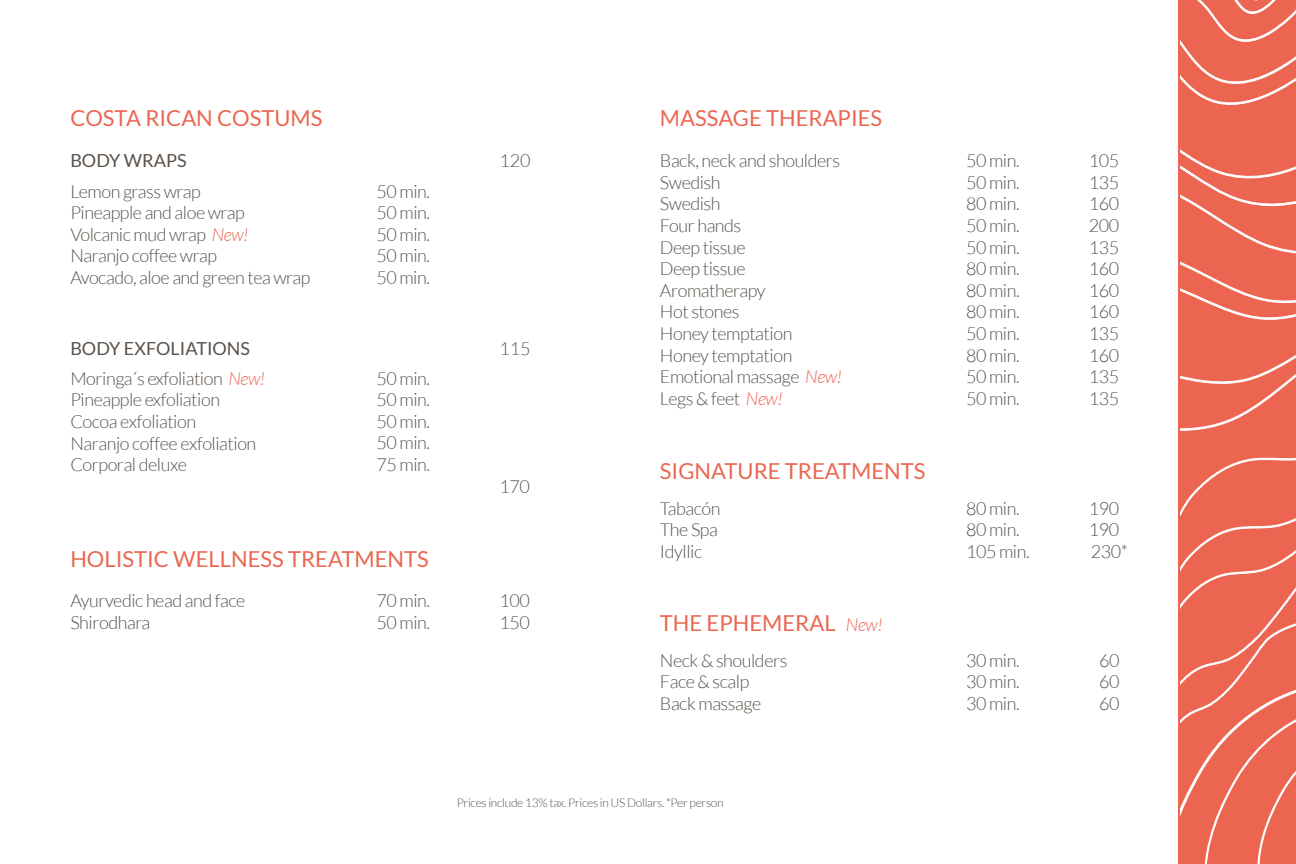
<style>
.page{position:relative;width:1296px;height:864px;background:#fff}
.page>*{position:absolute;margin:0;border:0;box-sizing:border-box;transform-origin:0 0}
.t1{font:22px "Lato";color:#ea6751}
.t2{font:300 18px/21.6px "Lato";letter-spacing:-.025em;color:#5a514a}
.t3{font:18px "Lato";color:#5a514a}
.t4{font:300 12px "Lato";letter-spacing:-.025em;color:#5a514a}
.s1{font-style:italic;color:#ec6550}
.s2{font-weight:400}
.s3{font-weight:300;font-style:italic;font-size:18px;color:#ec6550}
</style>
<div class="page">
<div style="left:1178px;top:0;width:118px;height:864px;background:#ec6550"></div>
<svg style="left:1181px;top:0;width:115px;height:320px"></svg>
<svg style="left:1181px;top:355px;width:115px;height:64px"></svg>
<svg style="left:1181px;top:419px;width:115px;height:55px"></svg>
<svg style="left:1181px;top:474px;width:115px;height:106px"></svg>
<svg style="left:1181px;top:580px;width:115px;height:284px"></svg>
<p class="t1" style="left:70px;top:105px;width:254px">COSTA RICAN COSTUMS</p>
<p class="t3" style="left:70px;top:151px;width:118px">BODY WRAPS</p>
<p class="t2" style="left:70px;top:180px;width:242px">Lemon grass wrap<br>Pineapple and aloe wrap<br>Volcanic mud wrap <span class="s1">New!<br></span>Naranjo coffee wrap<br>Avocado, aloe and green tea wrap</p>
<p class="t2" style="left:70px;top:333px;width:196px;line-height:30px"><span class="s2">BODY EXFOLIATIONS<br></span>Moringa´s exfoliation <span class="s1">New!</span></p>
<p class="t2" style="left:70px;top:389px;width:188px">Pineapple exfoliation<br>Cocoa exfoliation<br>Naranjo coffee exfoliation<br>Corporal deluxe</p>
<p class="t2" style="left:376px;top:180px;width:55px;text-align:justify">50 min.<br>50 min.<br>50 min.<br>50 min.<br>50 min.</p>
<p class="t2" style="left:376px;top:368px;width:55px;text-align:justify">50 min.<br>50 min.<br>50 min.<br>50 min.</p>
<p class="t2" style="left:376px;top:454px;width:55px">75 min.</p>
<p class="t2" style="left:499px;top:150px;width:33px">120</p>
<p class="t2" style="left:499px;top:338px;width:33px">115</p>
<p class="t2" style="left:499px;top:476px;width:32px">170</p>
<p class="t1" style="left:70px;top:547px;width:360px">HOLISTIC WELLNESS TREATMENTS</p>
<p class="t2" style="left:70px;top:590px;width:176px">Ayurvedic head and face</p>
<p class="t2" style="left:376px;top:590px;width:55px">70 min.</p>
<p class="t2" style="left:499px;top:590px;width:32px">100</p>
<p class="t2" style="left:70px;top:612px;width:82px">Shirodhara</p>
<p class="t2" style="left:376px;top:612px;width:55px">50 min.</p>
<p class="t2" style="left:499px;top:612px;width:32px">150</p>
<p class="t1" style="left:660px;top:105px;width:224px">MASSAGE THERAPIES</p>
<p class="t2" style="left:660px;top:150px;width:184px">Back, neck and shoulders<br>Swedish<br>Swedish<br>Four hands<br>Deep tissue<br>Deep tissue<br>Aromatherapy<br>Hot stones<br>Honey temptation<br>Honey temptation<br>Emotional massage <span class="s1">New!<br></span>Legs &amp; feet <span class="s1">New!</span></p>
<p class="t1" style="left:660px;top:458px;width:267px">SIGNATURE TREATMENTS</p>
<p class="t2" style="left:660px;top:497px;width:62px">Tabacón<br>The Spa<br>Idyllic</p>
<p class="t1" style="left:660px;top:610px;width:224px">THE EPHEMERAL <span class="s3">New!</span></p>
<p class="t2" style="left:660px;top:650px;width:129px">Neck &amp; shoulders<br>Face &amp; scalp<br>Back massage</p>
<p class="t4" style="left:457px;top:796px;width:268px">Prices include 13% tax. Prices in US Dollars. *Per person</p>
<p class="t2" style="left:966px;top:150px;width:55px">50 min.</p>
<p class="t2" style="left:1089px;top:150px;width:32px">105</p>
<p class="t2" style="left:966px;top:172px;width:55px">50 min.</p>
<p class="t2" style="left:1089px;top:172px;width:32px">135</p>
<p class="t2" style="left:966px;top:193px;width:55px">80 min.</p>
<p class="t2" style="left:1089px;top:193px;width:32px">160</p>
<p class="t2" style="left:966px;top:215px;width:55px">50 min.</p>
<p class="t2" style="left:1089px;top:215px;width:32px">200</p>
<p class="t2" style="left:966px;top:236px;width:55px">50 min.</p>
<p class="t2" style="left:1089px;top:236px;width:32px">135</p>
<p class="t2" style="left:966px;top:258px;width:55px">80 min.</p>
<p class="t2" style="left:1089px;top:258px;width:32px">160</p>
<p class="t2" style="left:966px;top:280px;width:55px">80 min.</p>
<p class="t2" style="left:1089px;top:280px;width:32px">160</p>
<p class="t2" style="left:966px;top:301px;width:55px">80 min.</p>
<p class="t2" style="left:1089px;top:301px;width:32px">160</p>
<p class="t2" style="left:966px;top:323px;width:55px">50 min.</p>
<p class="t2" style="left:1089px;top:323px;width:32px">135</p>
<p class="t2" style="left:966px;top:344px;width:55px">80 min.</p>
<p class="t2" style="left:1089px;top:344px;width:32px">160</p>
<p class="t2" style="left:966px;top:366px;width:55px">50 min.</p>
<p class="t2" style="left:1089px;top:366px;width:32px">135</p>
<p class="t2" style="left:966px;top:388px;width:55px">50 min.</p>
<p class="t2" style="left:1089px;top:388px;width:32px">135</p>
<p class="t2" style="left:966px;top:497px;width:55px">80 min.</p>
<p class="t2" style="left:1089px;top:497px;width:32px">190</p>
<p class="t2" style="left:966px;top:519px;width:55px">80 min.</p>
<p class="t2" style="left:1089px;top:519px;width:32px">190</p>
<p class="t2" style="left:966px;top:541px;width:65px">105 min.</p>
<p class="t2" style="left:1091px;top:541px;width:39px">230*</p>
<p class="t2" style="left:966px;top:650px;width:55px">30 min.</p>
<p class="t2" style="left:1099px;top:650px;width:22px">60</p>
<p class="t2" style="left:966px;top:671px;width:55px">30 min.</p>
<p class="t2" style="left:1099px;top:671px;width:22px">60</p>
<p class="t2" style="left:966px;top:693px;width:55px">30 min.</p>
<p class="t2" style="left:1099px;top:693px;width:22px">60</p>
</div>
